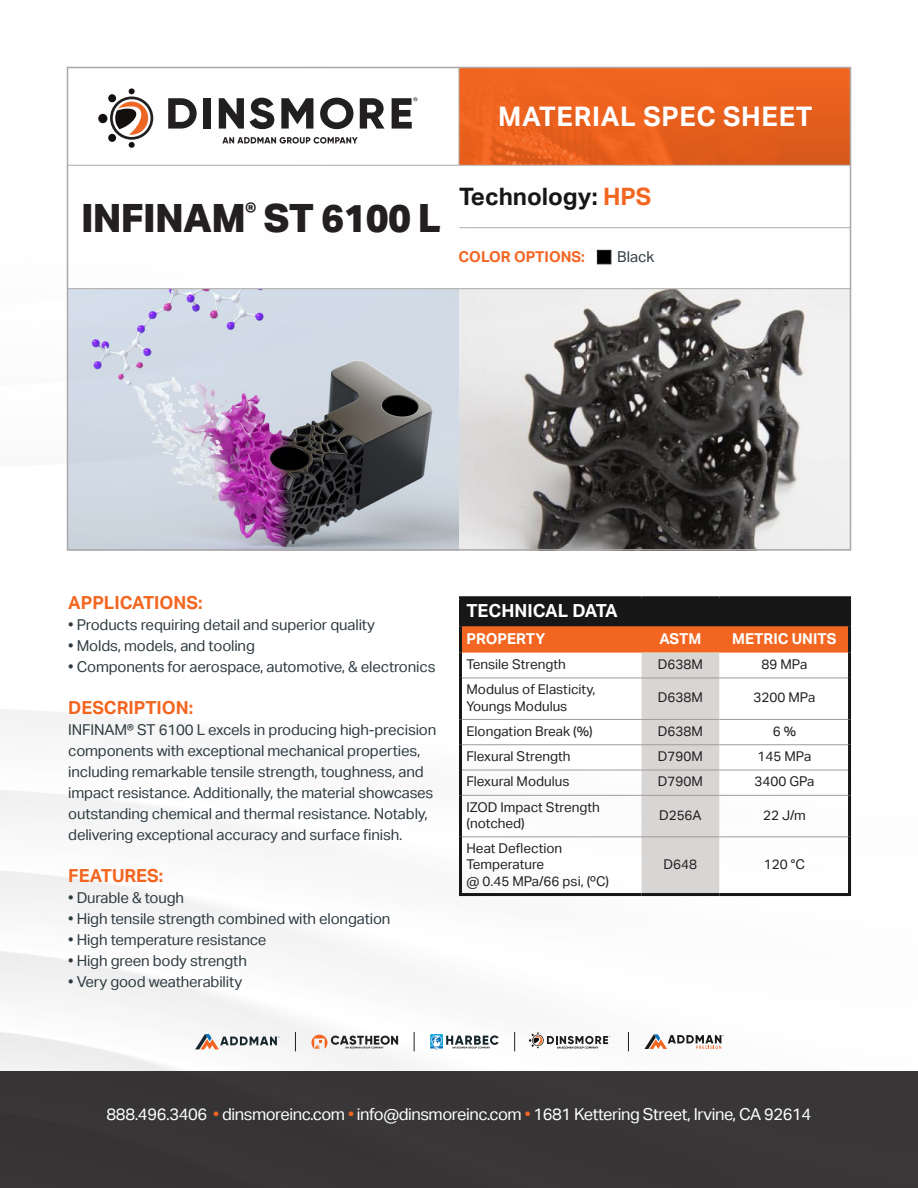
<style>
.page{position:relative;width:918px;height:1188px;background:#fff}
.page>*{position:absolute;margin:0;border:0;box-sizing:border-box;transform-origin:0 0}
.t1{font:800 39px "Aktiv Grotesk";letter-spacing:-.02em;color:#231f20}
.t2{font:700 27px "Aktiv Grotesk";letter-spacing:.025em;color:#fff}
.t3{font:700 24px "Aktiv Grotesk";color:#181717}
.t4{font:700 18px "Aktiv Grotesk";color:#f36621}
.t5{font:700 18px "Aktiv Grotesk";color:#fff}
.t6{font:16.5px "Aktiv Grotesk";letter-spacing:-.025em;color:#fff}
.t7{font:15px/21px "Aktiv Grotesk";letter-spacing:-.01em;color:#2f3b41}
.t8{font:700 15px "Aktiv Grotesk";color:#fff}
.t9{font:700 15px "Aktiv Grotesk";color:#f36621}
.t10{font:13.5px/16.2px "Aktiv Grotesk";color:#231f20}
.s1{color:#f36621}
.s2{color:#f06623}
</style>
<div class="page">
<img style="left:0;top:66px;width:918px;height:1122px">
<svg style="left:195px;top:1034px;width:84px;height:15px"></svg>
<svg style="left:414px;top:1032px;width:1px;height:19px"></svg>
<svg style="left:514px;top:1032px;width:1px;height:19px"></svg>
<svg style="left:430px;top:1034px;width:69px;height:16px"></svg>
<svg style="left:311px;top:1035px;width:87px;height:14px"></svg>
<svg style="left:644px;top:1034px;width:80px;height:15px"></svg>
<svg style="left:628px;top:1032px;width:1px;height:19px"></svg>
<svg style="left:295px;top:1032px;width:1px;height:19px"></svg>
<svg style="left:529px;top:1032px;width:81px;height:17px"></svg>
<img style="left:460px;top:70px;width:388px;height:95px">
<hr style="left:68px;top:165px;width:783px;height:1px;background:#ada9a9">
<hr style="left:459px;top:227px;width:392px;height:1px;background:#ada9a9">
<div style="left:98px;top:114px;width:9px;height:9px;background:#140f0f;border-radius:50%"></div>
<svg style="left:110px;top:88px;width:44px;height:60px"></svg>
<svg style="left:168px;top:98px;width:29px;height:31px"></svg>
<div style="left:203px;top:98px;width:8px;height:31px;background:#211f1f"></div>
<svg style="left:219px;top:98px;width:25px;height:31px"></svg>
<svg style="left:250px;top:98px;width:24px;height:31px"></svg>
<svg style="left:281px;top:98px;width:32px;height:31px"></svg>
<svg style="left:320px;top:98px;width:33px;height:31px"></svg>
<svg style="left:360px;top:98px;width:25px;height:31px"></svg>
<svg style="left:392px;top:97px;width:25px;height:32px"></svg>
<svg style="left:222px;top:137px;width:136px;height:7px"></svg>
<hr style="left:459px;top:68px;width:1px;height:97px;background:#ada9a9">
<div style="left:460px;top:598px;width:390px;height:28px;background:#181717"></div>
<svg style="left:462px;top:626px;width:386px;height:267px"></svg>
<hr style="left:459px;top:596px;width:183px;height:3px;background:#181717">
<hr style="left:459px;top:599px;width:3px;height:27px;background:#181717">
<hr style="left:642px;top:596px;width:77px;height:3px;background:#181717">
<hr style="left:719px;top:596px;width:132px;height:3px;background:#181717">
<hr style="left:848px;top:599px;width:3px;height:27px;background:#181717">
<hr style="left:459px;top:626px;width:3px;height:27px;background:#181717">
<hr style="left:848px;top:626px;width:3px;height:27px;background:#181717">
<hr style="left:459px;top:653px;width:3px;height:25px;background:#181717">
<hr style="left:848px;top:653px;width:3px;height:25px;background:#181717">
<hr style="left:459px;top:678px;width:3px;height:41px;background:#181717">
<hr style="left:848px;top:678px;width:3px;height:41px;background:#181717">
<hr style="left:459px;top:719px;width:3px;height:26px;background:#181717">
<hr style="left:848px;top:719px;width:3px;height:26px;background:#181717">
<hr style="left:459px;top:745px;width:3px;height:25px;background:#181717">
<hr style="left:848px;top:745px;width:3px;height:25px;background:#181717">
<hr style="left:459px;top:770px;width:3px;height:25px;background:#181717">
<hr style="left:848px;top:770px;width:3px;height:25px;background:#181717">
<hr style="left:459px;top:795px;width:3px;height:42px;background:#181717">
<hr style="left:848px;top:795px;width:3px;height:42px;background:#181717">
<hr style="left:459px;top:837px;width:3px;height:56px;background:#181717">
<hr style="left:848px;top:837px;width:3px;height:56px;background:#181717">
<hr style="left:459px;top:893px;width:183px;height:3px;background:#181717">
<hr style="left:642px;top:893px;width:77px;height:3px;background:#181717">
<hr style="left:719px;top:893px;width:132px;height:3px;background:#181717">
<hr style="left:462px;top:678px;width:180px;height:1px;background:#9f9c9b">
<hr style="left:642px;top:678px;width:77px;height:1px;background:#9f9c9b">
<hr style="left:719px;top:678px;width:129px;height:1px;background:#9f9c9b">
<hr style="left:462px;top:719px;width:180px;height:1px;background:#9f9c9b">
<hr style="left:642px;top:719px;width:77px;height:1px;background:#9f9c9b">
<hr style="left:719px;top:719px;width:129px;height:1px;background:#9f9c9b">
<hr style="left:462px;top:744px;width:180px;height:1px;background:#9f9c9b">
<hr style="left:642px;top:744px;width:77px;height:1px;background:#9f9c9b">
<hr style="left:719px;top:744px;width:129px;height:1px;background:#9f9c9b">
<hr style="left:462px;top:770px;width:180px;height:1px;background:#9f9c9b">
<hr style="left:642px;top:770px;width:77px;height:1px;background:#9f9c9b">
<hr style="left:719px;top:770px;width:129px;height:1px;background:#9f9c9b">
<hr style="left:462px;top:795px;width:180px;height:1px;background:#9f9c9b">
<hr style="left:642px;top:795px;width:77px;height:1px;background:#9f9c9b">
<hr style="left:719px;top:795px;width:129px;height:1px;background:#9f9c9b">
<hr style="left:462px;top:836px;width:180px;height:1px;background:#9f9c9b">
<hr style="left:642px;top:836px;width:77px;height:1px;background:#9f9c9b">
<hr style="left:719px;top:836px;width:129px;height:1px;background:#9f9c9b">
<hr style="left:68px;top:288px;width:783px;height:1px;background:#ada9a9">
<div style="left:597px;top:250px;width:14px;height:14px;background:#000;border:1px solid #181717"></div>
<p class="t2" style="left:498px;top:101px;width:316px">MATERIAL SPEC SHEET</p>
<p class="t1" style="left:81px;top:196px;width:362px">INFINAM<sup>®</sup> ST 6100 L</p>
<p class="t3" style="left:459px;top:183px;width:194px">Technology: <span class="s1">HPS</span></p>
<p class="t9" style="left:459px;top:248px;width:128px">COLOR OPTIONS:</p>
<p class="t7" style="left:617px;top:247px;width:39px">Black</p>
<p class="t4" style="left:68px;top:592px;width:136px">APPLICATIONS:</p>
<p class="t7" style="left:68px;top:614px;width:308px">• Products requiring detail and superior quality</p>
<p class="t7" style="left:68px;top:635px;width:188px">• Molds, models, and tooling</p>
<p class="t7" style="left:68px;top:656px;width:369px">• Components for aerospace, automotive, &amp; electronics</p>
<p class="t4" style="left:68px;top:697px;width:127px">DESCRIPTION:</p>
<p class="t7" style="left:68px;top:719px;width:370px">INFINAM® ST 6100 L excels in producing high-precision components with exceptional mechanical properties, including remarkable tensile strength, toughness, and impact resistance. Additionally, the material showcases outstanding chemical and thermal resistance. Notably, delivering exceptional accuracy and surface finish.</p>
<p class="t4" style="left:68px;top:865px;width:97px">FEATURES:</p>
<p class="t7" style="left:68px;top:887px;width:117px">• Durable &amp; tough</p>
<p class="t7" style="left:68px;top:908px;width:324px">• High tensile strength combined with elongation</p>
<p class="t7" style="left:68px;top:929px;width:200px">• High temperature resistance</p>
<p class="t7" style="left:68px;top:950px;width:180px">• High green body strength</p>
<p class="t7" style="left:68px;top:971px;width:176px">• Very good weatherability</p>
<p class="t5" style="left:466px;top:601px;width:153px">TECHNICAL DATA</p>
<p class="t8" style="left:466px;top:630px;width:81px">PROPERTY</p>
<p class="t8" style="left:659px;top:630px;width:43px">ASTM</p>
<p class="t8" style="left:732px;top:630px;width:106px">METRIC UNITS</p>
<p class="t10" style="left:466px;top:656px;width:101px">Tensile Strength</p>
<p class="t10" style="left:658px;top:656px;width:47px">D638M</p>
<p class="t10" style="left:762px;top:656px;width:47px">89 MPa</p>
<p class="t10" style="left:466px;top:682px;width:131px">Modulus of Elasticity,<br>Youngs Modulus</p>
<p class="t10" style="left:658px;top:690px;width:47px">D638M</p>
<p class="t10" style="left:754px;top:690px;width:63px">3200 MPa</p>
<p class="t10" style="left:466px;top:723px;width:128px">Elongation Break (%)</p>
<p class="t10" style="left:658px;top:723px;width:47px">D638M</p>
<p class="t10" style="left:773px;top:723px;width:25px">6 %</p>
<p class="t10" style="left:467px;top:748px;width:105px">Flexural Strength</p>
<p class="t10" style="left:658px;top:748px;width:47px">D790M</p>
<p class="t10" style="left:758px;top:748px;width:55px">145 MPa</p>
<p class="t10" style="left:467px;top:774px;width:104px">Flexural Modulus</p>
<p class="t10" style="left:658px;top:774px;width:47px">D790M</p>
<p class="t10" style="left:754px;top:774px;width:61px">3400 GPa</p>
<p class="t10" style="left:467px;top:799px;width:135px">IZOD Impact Strength (notched)</p>
<p class="t10" style="left:659px;top:807px;width:44px">D256A</p>
<p class="t10" style="left:763px;top:807px;width:44px">22 J/m</p>
<p class="t10" style="left:467px;top:840px;width:97px">Heat Deflection<br>Temperature</p>
<p class="t10" style="left:467px;top:873px;width:144px">@ 0.45 MPa/66 psi, (ºC)</p>
<p class="t10" style="left:664px;top:857px;width:35px">D648</p>
<p class="t10" style="left:764px;top:857px;width:43px">120 °C</p>
<p class="t6" style="left:107px;top:1105px;width:706px">888.496.3406 <span class="s2">•</span> dinsmoreinc.com <span class="s2">•</span> info@dinsmoreinc.com <span class="s2">•</span> 1681 Kettering Street, Irvine, CA 92614</p>
</div>
